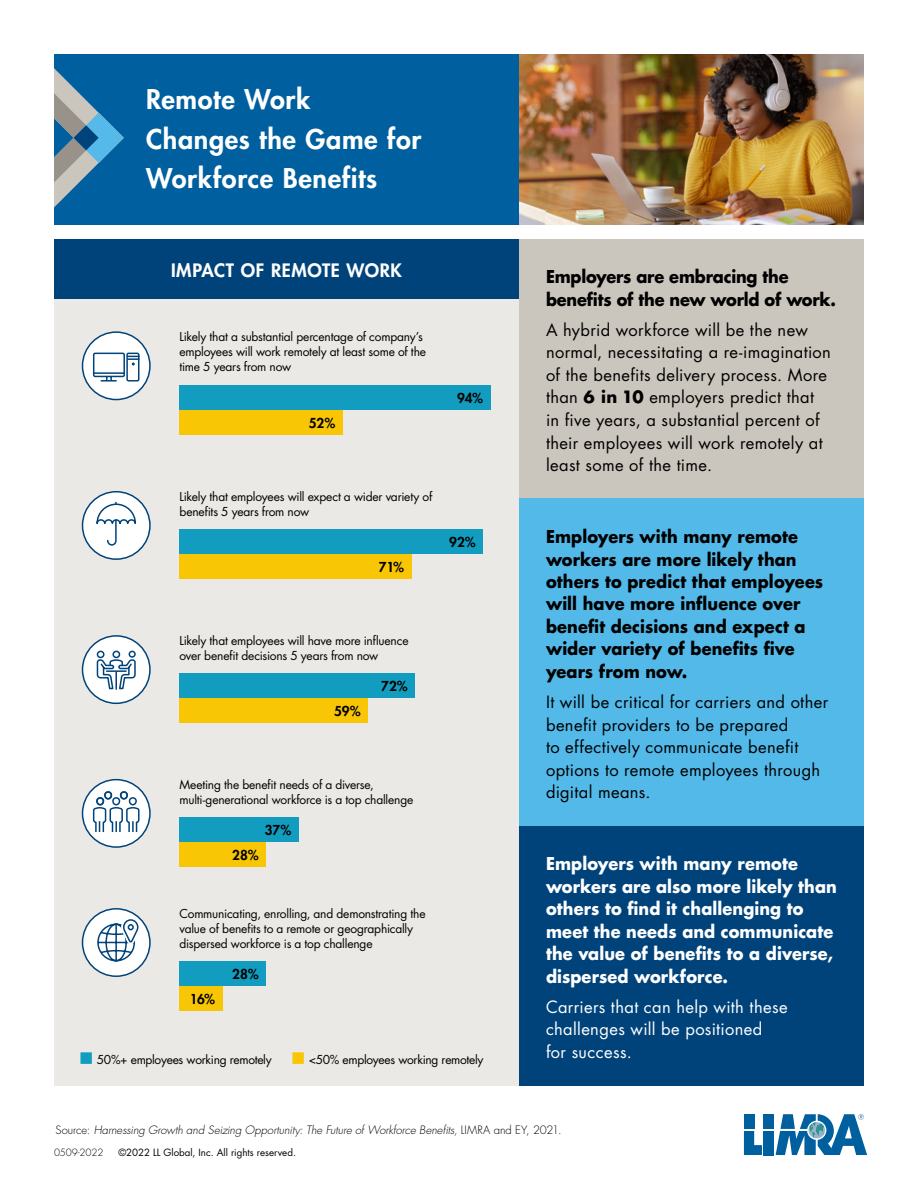
<style>
.page{position:relative;width:918px;height:1188px;background:#fff}
.page>*{position:absolute;margin:0;border:0;box-sizing:border-box;transform-origin:0 0}
.t1{font:800 26.4px/39.8px "Futura Std";letter-spacing:.025em;color:#fff}
.t2{font:800 18px "Futura Std";letter-spacing:.035em;color:#fff}
.t3{font:700 17.25px/22.5px "Futura Std";letter-spacing:.005em;color:#000;scale:.94 1}
.t4{font:700 17.25px/22.5px "Futura Std";letter-spacing:.01em;color:#fff;scale:.94 1}
.t5{font:16.5px/22.5px "Futura Std";letter-spacing:.02em;color:#000}
.t6{font:16.5px/22.5px "Futura Std";letter-spacing:.025em;color:#fff}
.t7{font:800 13.35px "Futura Std";letter-spacing:-.005em;color:#000}
.t8{font:12px/15px "Futura Std";letter-spacing:-.015em;color:#000}
.t9{font:italic 300 11.25px "Futura Std";color:#000}
.t10{font:9.75px "Futura Std";color:#000}
.t11{font:300 9.75px "Futura Std";letter-spacing:-.01em;color:#000}
.s1{font-weight:700}
.s2{font-style:normal}
</style>
<div class="page">
<div style="left:54px;top:239px;width:810px;height:847px;background:#ebe9e5"></div>
<div style="left:54px;top:54px;width:560px;height:171px;background:#005f9e"></div>
<svg style="left:54px;top:68px;width:70px;height:140px"></svg>
<svg style="left:744px;top:1131px;width:18px;height:24px"></svg>
<div style="left:744px;top:1114px;width:10px;height:15px;background:#005f9e"></div>
<div style="left:764px;top:1114px;width:10px;height:15px;background:#005f9e"></div>
<div style="left:764px;top:1131px;width:10px;height:24px;background:#005f9e"></div>
<svg style="left:776px;top:1114px;width:91px;height:41px"></svg>
<img style="left:519px;top:54px;width:345px;height:171px">
<div style="left:519px;top:239px;width:345px;height:260px;background:#cbc6bd"></div>
<div style="left:519px;top:826px;width:345px;height:260px;background:#00437b"></div>
<div style="left:519px;top:499px;width:345px;height:327px;background:#52b9e9"></div>
<div style="left:54px;top:239px;width:465px;height:60px;background:#00437b"></div>
<div style="left:179px;top:554px;width:233px;height:25px;background:#f9c606"></div>
<div style="left:179px;top:698px;width:189px;height:25px;background:#f9c606"></div>
<div style="left:179px;top:842px;width:87px;height:25px;background:#f9c606"></div>
<div style="left:179px;top:986px;width:44px;height:25px;background:#f9c606"></div>
<div style="left:179px;top:529px;width:304px;height:25px;background:#129dc0"></div>
<div style="left:179px;top:673px;width:236px;height:25px;background:#129dc0"></div>
<div style="left:179px;top:817px;width:120px;height:25px;background:#129dc0"></div>
<div style="left:179px;top:961px;width:87px;height:25px;background:#129dc0"></div>
<div style="left:179px;top:410px;width:164px;height:25px;background:#f9c606"></div>
<div style="left:179px;top:385px;width:311px;height:25px;background:#129dc0"></div>
<div style="left:83px;top:332px;width:67px;height:68px;background:#fff;border-radius:50%"></div>
<div style="left:82px;top:331px;width:69px;height:69px;border:2px solid #00437b;border-radius:50%"></div>
<svg style="left:92px;top:352px;width:48px;height:30px"></svg>
<div style="left:83px;top:636px;width:67px;height:67px;background:#fff;border-radius:50%"></div>
<div style="left:82px;top:635px;width:69px;height:69px;border:2px solid #00437b;border-radius:50%"></div>
<div style="left:83px;top:780px;width:67px;height:67px;background:#fff;border-radius:50%"></div>
<div style="left:82px;top:779px;width:69px;height:69px;border:2px solid #00437b;border-radius:50%"></div>
<svg style="left:92px;top:790px;width:48px;height:42px"></svg>
<div style="left:96px;top:797px;width:8px;height:8px;border:2px solid #00437b;border-radius:50%"></div>
<div style="left:112px;top:797px;width:8px;height:8px;border:2px solid #00437b;border-radius:50%"></div>
<div style="left:104px;top:791px;width:8px;height:9px;border:2px solid #00437b;border-radius:50%"></div>
<div style="left:129px;top:797px;width:8px;height:8px;border:2px solid #00437b;border-radius:50%"></div>
<div style="left:120px;top:791px;width:8px;height:9px;border:2px solid #00437b;border-radius:50%"></div>
<div style="left:83px;top:909px;width:67px;height:67px;background:#fff;border-radius:50%"></div>
<div style="left:82px;top:908px;width:69px;height:69px;border:2px solid #00437b;border-radius:50%"></div>
<svg style="left:97px;top:918px;width:43px;height:44px"></svg>
<div style="left:83px;top:492px;width:67px;height:67px;background:#fff;border-radius:50%"></div>
<div style="left:82px;top:491px;width:69px;height:69px;border:2px solid #00437b;border-radius:50%"></div>
<svg style="left:96px;top:501px;width:40px;height:45px"></svg>
<svg style="left:96px;top:650px;width:40px;height:40px"></svg>
<h1 class="t1" style="left:146px;top:79px;width:277px">Remote Work<br>Changes the Game for<br>Workforce Benefits</h1>
<h2 class="t2" style="left:171px;top:259px;width:232px">IMPACT OF REMOTE WORK</h2>
<p class="t8" style="left:179px;top:330px;width:248px">Likely that a substantial percentage of company’s employees will work remotely at least some of the time 5 years from now</p>
<p class="t7" style="left:309px;top:414px;width:28px">52%</p>
<p class="t7" style="left:457px;top:389px;width:27px">94%</p>
<p class="t8" style="left:179px;top:489px;width:254px">Likely that employees will expect a wider variety of benefits 5 years from now</p>
<p class="t7" style="left:379px;top:558px;width:27px">71%</p>
<p class="t7" style="left:449px;top:534px;width:28px">92%</p>
<p class="t8" style="left:179px;top:633px;width:231px">Likely that employees will have more influence over benefit decisions 5 years from now</p>
<p class="t7" style="left:334px;top:703px;width:28px">59%</p>
<p class="t7" style="left:381px;top:678px;width:28px">72%</p>
<p class="t8" style="left:179px;top:777px;width:236px">Meeting the benefit needs of a diverse, multi-generational workforce is a top challenge</p>
<p class="t7" style="left:265px;top:822px;width:28px">37%</p>
<p class="t7" style="left:232px;top:847px;width:28px">28%</p>
<p class="t8" style="left:179px;top:906px;width:248px">Communicating, enrolling, and demonstrating the value of benefits to a remote or geographically dispersed workforce is a top challenge</p>
<p class="t7" style="left:190px;top:991px;width:27px">16%</p>
<p class="t7" style="left:232px;top:966px;width:28px">28%</p>
<p class="t8" style="left:81px;top:1052px;width:192px"><sup>█</sup> 50%+ employees working remotely</p>
<p class="t8" style="left:293px;top:1052px;width:192px"><sup>█</sup> &lt;50% employees working remotely</p>
<h3 class="t3" style="left:546px;top:266px;width:310px">Employers are embracing the benefits of the new world of work.</h3>
<p class="t5" style="left:546px;top:319px;width:286px">A hybrid workforce will be the new normal, necessitating a re-imagination of the benefits delivery process. More than <span class="s1">6 in 10</span> employers predict that in five years, a substantial percent of their employees will work remotely at least some of the time.</p>
<h3 class="t3" style="left:546px;top:525px;width:296px">Employers with many remote workers are more likely than others to predict that employees will have more influence over benefit decisions and expect a wider variety of benefits five years from now.</h3>
<h3 class="t5" style="left:546px;top:691px;width:284px">It will be critical for carriers and other benefit providers to be prepared<br>to effectively communicate benefit options to remote employees through digital means.</h3>
<h3 class="t4" style="left:546px;top:852px;width:311px">Employers with many remote workers are also more likely than others to find it challenging to meet the needs and communicate the value of benefits to a diverse, dispersed workforce.</h3>
<h3 class="t6" style="left:546px;top:996px;width:243px">Carriers that can help with these challenges will be positioned<br>for success.</h3>
<p class="t9" style="left:56px;top:1123px;width:508px"><span class="s2">Source:</span> Harnessing Growth and Seizing Opportunity: The Future of Workforce Benefits, <span class="s2">LIMRA and EY, 2021.</span></p>
<p class="t11" style="left:54px;top:1146px;width:51px">0509-2022</p>
<p class="t10" style="left:118px;top:1146px;width:179px">©2022 LL Global, Inc. All rights reserved.</p>
</div>
